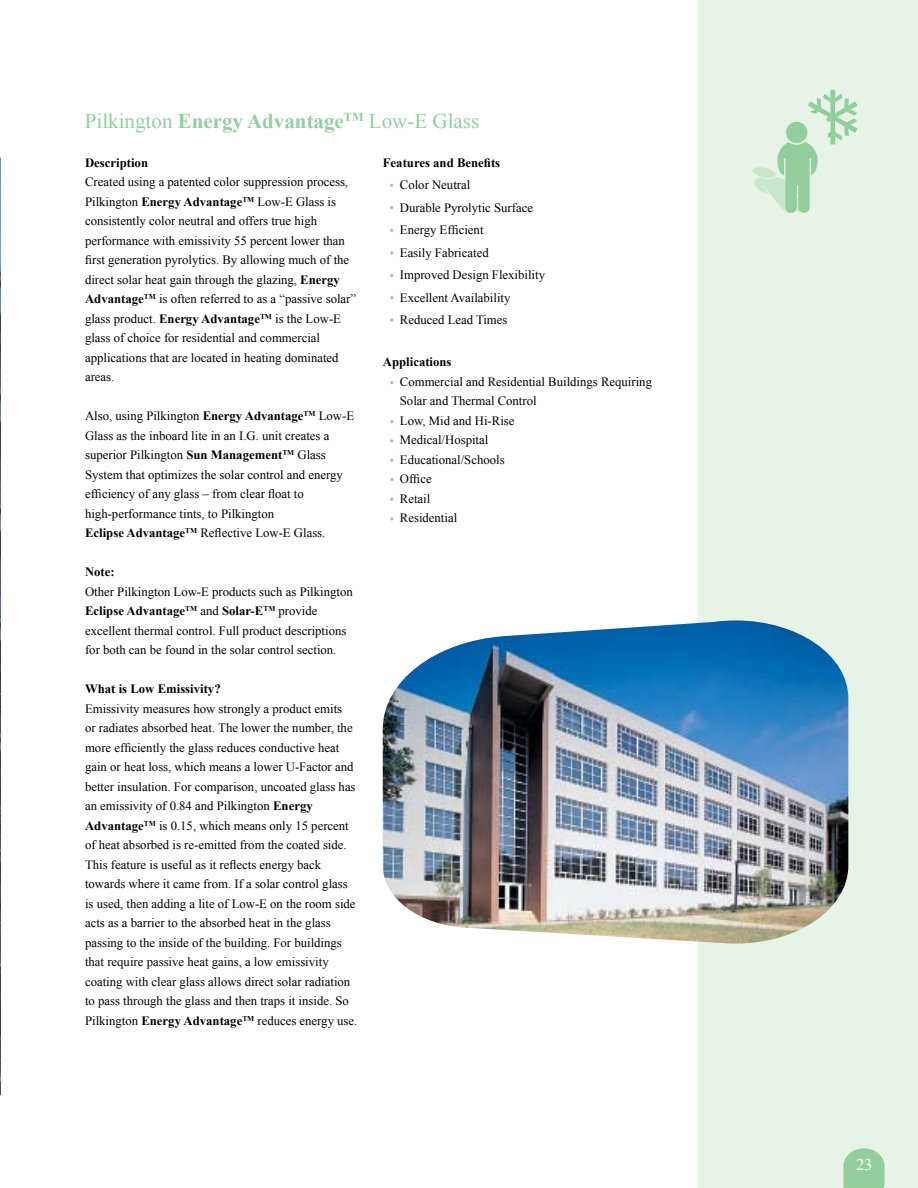
<style>
.page{position:relative;width:918px;height:1188px;background:#fff}
.page>*{position:absolute;margin:0;border:0;box-sizing:border-box;transform-origin:0 0}
.t1{font:21px "Times New Roman";color:#92ce9e}
.t2{font:16.5px "Times New Roman";color:#fff}
.t3{font:12.75px/19.5px "Times New Roman";color:#000}
.t4{font:700 12.75px "Times New Roman";color:#000}
.s1{font-weight:700}
</style>
<div class="page">
<div style="left:698px;top:0;width:220px;height:1188px;background:#e7f3e7"></div>
<img style="left:383px;top:620px;width:465px;height:324px">
<img style="left:0;top:157px;width:1px;height:939px">
<svg style="left:753px;top:90px;width:104px;height:123px"></svg>
<div style="left:786px;top:122px;width:21px;height:21px;background:#92ce9e;border-radius:50%"></div>
<svg style="left:843px;top:1148px;width:42px;height:40px;background:#9cd2a7"></svg>
<h1 class="t1" style="left:85px;top:107px;width:396px">Pilkington <span class="s1">Energy Advantage</span><sup>TM</sup> Low-E Glass</h1>
<p class="t4" style="left:85px;top:154px;width:65px">Description</p>
<p class="t3" style="left:85px;top:172px;width:273px">Created using a patented color suppression process, Pilkington <span class="s1">Energy Advantage</span><sup>TM</sup> Low-E Glass is consistently color neutral and offers true high performance with emissivity 55 percent lower than first generation pyrolytics. By allowing much of the direct solar heat gain through the glazing, <span class="s1">Energy Advantage</span><sup>TM</sup> is often referred to as a “passive solar” glass product. <span class="s1">Energy Advantage</span><sup>TM</sup> is the Low-E glass of choice for residential and commercial applications that are located in heating dominated areas.</p>
<p class="t3" style="left:85px;top:406px;width:271px">Also, using Pilkington <span class="s1">Energy Advantage</span><sup>TM</sup> Low-E Glass as the inboard lite in an I.G. unit creates a superior Pilkington <span class="s1">Sun Management</span><sup>TM</sup> Glass System that optimizes the solar control and energy efficiency of any glass – from clear float to high-performance tints, to Pilkington<br><span class="s1">Eclipse Advantage</span><sup>TM</sup> Reflective Low-E Glass.</p>
<p class="t4" style="left:85px;top:563px;width:31px">Note:</p>
<p class="t3" style="left:85px;top:582px;width:269px">Other Pilkington Low-E products such as Pilkington <span class="s1">Eclipse Advantage</span><sup>TM</sup> and <span class="s1">Solar-E</span><sup>TM</sup> provide excellent thermal control. Full product descriptions for both can be found in the solar control section.</p>
<p class="t4" style="left:85px;top:680px;width:137px">What is Low Emissivity?</p>
<p class="t3" style="left:85px;top:699px;width:274px">Emissivity measures how strongly a product emits<br>or radiates absorbed heat. The lower the number, the more efficiently the glass reduces conductive heat gain or heat loss, which means a lower U-Factor and better insulation. For comparison, uncoated glass has an emissivity of 0.84 and Pilkington <span class="s1">Energy Advantage</span><sup>TM</sup> is 0.15, which means only 15 percent of heat absorbed is re-emitted from the coated side.<br>This feature is useful as it reflects energy back towards where it came from. If a solar control glass is used, then adding a lite of Low-E on the room side acts as a barrier to the absorbed heat in the glass passing to the inside of the building. For buildings that require passive heat gains, a low emissivity coating with clear glass allows direct solar radiation to pass through the glass and then traps it inside. So Pilkington <span class="s1">Energy Advantage</span><sup>TM</sup> reduces energy use.</p>
<p class="t4" style="left:383px;top:154px;width:119px">Features and Benefits</p>
<p class="t3" style="left:400px;top:174px;width:147px;line-height:22.5px">Color Neutral<br>Durable Pyrolytic Surface<br>Energy Efficient<br>Easily Fabricated<br>Improved Design Flexibility<br>Excellent Availability<br>Reduced Lead Times</p>
<p class="t4" style="left:383px;top:353px;width:70px">Applications</p>
<p class="t3" style="left:400px;top:372px;width:254px">Commercial and Residential Buildings Requiring<br>Solar and Thermal Control<br>Low, Mid and Hi-Rise<br>Medical/Hospital<br>Educational/Schools<br>Office<br>Retail<br>Residential</p>
<p class="t2" style="left:856px;top:1153px;width:18px">23</p>
</div>
